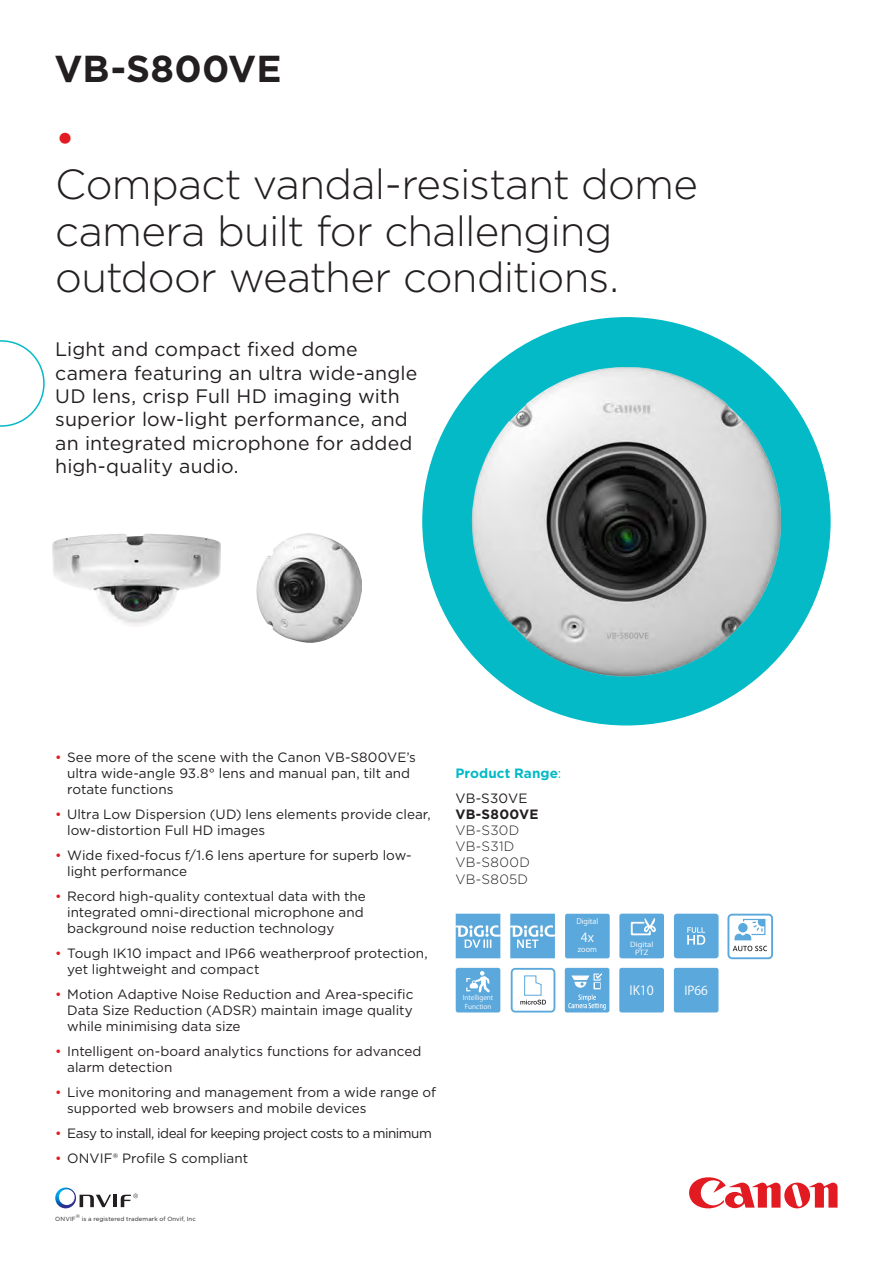
<style>
.page{position:relative;width:893px;height:1263px;background:#fff}
.page>*{position:absolute;margin:0;border:0;box-sizing:border-box;transform-origin:0 0}
.COVER_HEADER_LARGE{font:300 42px/46.5px "Gotham";letter-spacing:-.02em;color:#231f20}
.COVER_HEADER_LARGE-2{font:42px "Gotham";color:#e21a21}
.INTRO{font:700 37.5px "Gotham";letter-spacing:.005em;color:#231f20}
.INTRO-2{font:19.5px/23.4px "Gotham";letter-spacing:.005em;color:#231f20}
.t1{font:13.5px/16.2px "Gotham";color:#231f20}
.t2{font:13.5px "Gotham";letter-spacing:-.04em;color:#231f20}
.t3{font:300 13.5px "Gotham";letter-spacing:.025em;color:#231f20}
.t4{font:700 13.5px/16.2px "Gotham";letter-spacing:.015em;color:#231f20}
.SUBHEAD{font:700 13.5px "Gotham";letter-spacing:.005em;color:#03bac6}
.t5{font:12.6px "Axis Std Bold 90 msp RKSJ H";color:#fff}
.t6{font:12.3px "Axis Std Bold 90 msp RKSJ H";color:#fff}
.t7{font:7.5px "Axis Std Bold 90 msp RKSJ H";color:#fff}
.t8{font:6.9px/8.7px "Axis Std Medium 90 msp RKSJ H";color:#fff;text-align:center;scale:1.14 1}
.t9{font:6.75px/8.4px "Axis Std Medium 90 msp RKSJ H";color:#fff}
.BODY_BULLETS{font:6px "Gotham";letter-spacing:.015em;color:#231f20}
.BODY_BULLETS-2{font:5.25px "Gotham";color:#231f20}
.s1{color:#e21a21}
.s2{font-weight:400}
</style>
<div class="page">
<div style="left:422px;top:317px;width:409px;height:408px;background:#03bac6;border-radius:50%"></div>
<svg style="left:0;top:340px;width:45px;height:87px"></svg>
<svg style="left:689px;top:1177px;width:148px;height:31px"></svg>
<svg style="left:55px;top:1187px;width:83px;height:21px"></svg>
<img style="left:471px;top:366px;width:311px;height:310px">
<img style="left:257px;top:534px;width:104px;height:108px">
<img style="left:52px;top:534px;width:168px;height:92px">
<svg style="left:510px;top:914px;width:45px;height:44px;background:#76b6e1"></svg>
<svg style="left:456px;top:914px;width:44px;height:44px;background:#76b6e1"></svg>
<svg style="left:727px;top:914px;width:46px;height:45px"></svg>
<div style="left:674px;top:914px;width:45px;height:44px;background:#5ba8dc;border-radius:3px"></div>
<svg style="left:687px;top:927px;width:18px;height:18px"></svg>
<div style="left:565px;top:914px;width:45px;height:44px;background:#5ba8dc;border-radius:2px"></div>
<div style="left:456px;top:968px;width:44px;height:44px;background:#5ba8dc;border-radius:2px"></div>
<svg style="left:466px;top:971px;width:24px;height:21px"></svg>
<svg style="left:511px;top:968px;width:44px;height:44px"></svg>
<svg style="left:565px;top:968px;width:44px;height:44px;background:#73b5e1"></svg>
<div style="left:619px;top:968px;width:45px;height:44px;background:#5ba8dc;border-radius:2px"></div>
<div style="left:674px;top:968px;width:44px;height:44px;background:#5ba8dc;border-radius:2px"></div>
<svg style="left:619px;top:914px;width:45px;height:44px;background:#6ab0df"></svg>
<p class="INTRO" style="left:54px;top:43px;width:229px">VB-S800VE</p>
<p class="COVER_HEADER_LARGE-2" style="left:55px;top:111px;width:22px">•</p>
<p class="COVER_HEADER_LARGE" style="left:55px;top:160px;width:644px">Compact vandal-resistant dome camera built for challenging outdoor weather conditions.</p>
<p class="INTRO-2" style="left:55px;top:337px;width:363px">Light and compact fixed dome camera featuring an ultra wide-angle<br>UD lens, crisp Full HD imaging with superior low-light performance, and an integrated microphone for added high-quality audio.</p>
<p class="t1" style="left:67px;top:749px;width:350px;text-indent:-12px"><span class="s1">•</span> See more of the scene with the Canon VB-S800VE’s ultra wide-angle 93.8° lens and manual pan, tilt and rotate functions</p>
<p class="t1" style="left:67px;top:806px;width:365px;text-indent:-12px"><span class="s1">•</span> Ultra Low Dispersion (UD) lens elements provide clear, low-distortion Full HD images</p>
<p class="t1" style="left:67px;top:847px;width:346px;text-indent:-12px"><span class="s1">•</span> Wide fixed-focus f/1.6 lens aperture for superb low&shy;light performance</p>
<p class="t1" style="left:67px;top:888px;width:300px;text-indent:-12px"><span class="s1">•</span> Record high-quality contextual data with the integrated omni-directional microphone and background noise reduction technology</p>
<p class="t1" style="left:67px;top:945px;width:362px;text-indent:-12px"><span class="s1">•</span> Tough IK10 impact and IP66 weatherproof protection, yet lightweight and compact</p>
<p class="t1" style="left:67px;top:986px;width:348px;text-align:justify;text-indent:-12px"><span class="s1">•</span> Motion Adaptive Noise Reduction and Area-specific Data Size Reduction (ADSR) maintain image quality while minimising data size</p>
<p class="t1" style="left:67px;top:1043px;width:356px;text-indent:-12px"><span class="s1">•</span> Intelligent on-board analytics functions for advanced alarm detection</p>
<p class="t1" style="left:67px;top:1084px;width:370px;text-indent:-12px"><span class="s1">•</span> Live monitoring and management from a wide range of supported web browsers and mobile devices</p>
<p class="t2" style="left:55px;top:1124px;width:378px"><span class="s1">•</span> Easy to install, ideal for keeping project costs to a minimum</p>
<p class="t1" style="left:55px;top:1149px;width:194px"><span class="s1">•</span> ONVIF® Profile S compliant</p>
<p class="SUBHEAD" style="left:455px;top:764px;width:107px">Product Range<span class="s2">:</span></p>
<p class="t4" style="left:455px;top:790px;width:85px"><span class="s2">VB-S30VE<br></span>VB-S800VE</p>
<p class="t3" style="left:455px;top:822px;width:66px">VB-S30D</p>
<p class="t3" style="left:455px;top:838px;width:61px">VB-S31D</p>
<p class="t3" style="left:455px;top:854px;width:76px">VB-S800D</p>
<p class="t3" style="left:455px;top:870px;width:74px">VB-S805D</p>
<p class="t7" style="left:576px;top:917px;width:23px">Digital</p>
<p class="t5" style="left:581px;top:930px;width:15px">4x</p>
<p class="t7" style="left:578px;top:945px;width:21px">zoom</p>
<p class="t9" style="left:463px;top:994px;width:32px">Intelligent<br>Function</p>
<p class="BODY_BULLETS-2" style="left:76px;top:1213px;width:6px">®</p>
<p class="BODY_BULLETS" style="left:82px;top:1215px;width:115px">is a registered trademark of Onvif, Inc</p>
<p class="BODY_BULLETS" style="left:55px;top:1215px;width:22px">ONVIF</p>
<p class="t8" style="left:630px;top:940px;width:22px">Digital<br>PTZ</p>
<p class="t5" style="left:629px;top:983px;width:26px">IK10</p>
<p class="t6" style="left:684px;top:983px;width:25px">IP66</p>
</div>
